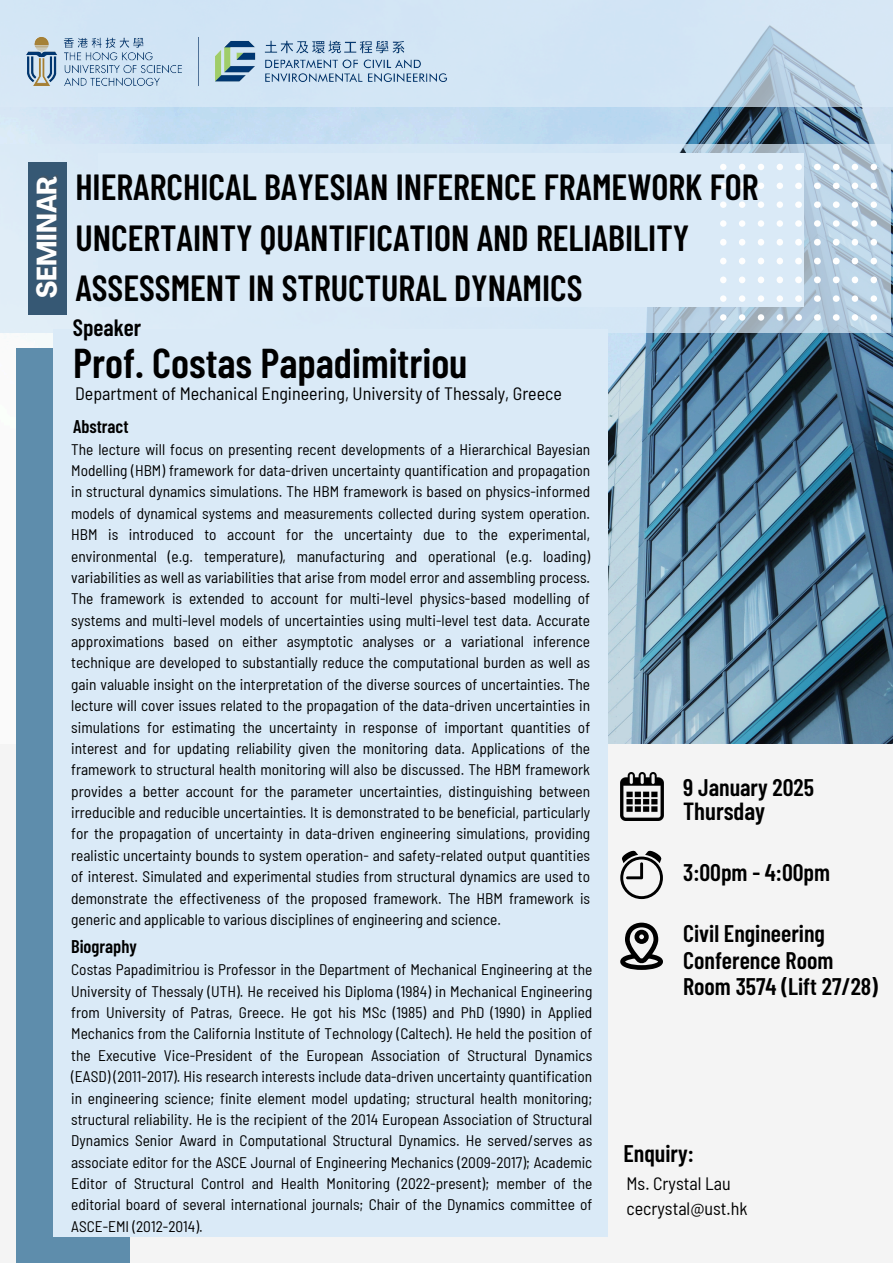
<style>
.page{position:relative;width:893px;height:1263px;background:#f4f4f4}
.page>*{position:absolute;margin:0;border:0;box-sizing:border-box;transform-origin:0 0}
.t1{font:600 41.62px "Barlow Condensed";color:#000}
.t2{font:600 36.3px/50.6px "Barlow Condensed";color:#000}
.t3{font:700 condensed 27.6px "Agrandir";color:#fff}
.t4{font:600 24.75px "Barlow Condensed";color:#000}
.t5{font:600 24px/26.4px "Barlow Condensed";color:#000}
.t6{font:600 23.55px "Barlow Condensed";color:#000}
.t7{font:600 18.38px "Barlow Condensed";color:#000}
.t8{font:semi-condensed 18px/24.8px "Barlow";color:#000}
.t9{font:semi-condensed 15.38px/21.4px "Barlow";color:#000;text-align:justify}
</style>
<div class="page">
<img style="left:0;top:107px;width:893px;height:637px">
<svg style="left:0;top:144px;width:890px;height:189px;background:#d2e3f1"></svg>
<div style="left:28px;top:162px;width:38px;height:153px;background:#365874"></div>
<div style="left:98px;top:153px;width:705px;height:154px;background:#daeaf7"></div>
<div style="left:16px;top:348px;width:114px;height:915px;background:#5e8dac"></div>
<div style="left:53px;top:329px;width:555px;height:907px;background:#daeaf7"></div>
<img style="left:620px;top:772px;width:43px;height:48px">
<svg style="left:620px;top:850px;width:43px;height:49px"></svg>
<svg style="left:620px;top:923px;width:43px;height:47px"></svg>
<svg style="left:646px;top:148px;width:231px;height:173px"></svg>
<svg style="left:0;top:0;width:893px;height:107px;background:#cfe2f2"></svg>
<img style="left:22px;top:33px;width:429px;height:56px">
<p class="t3" style="left:36px;top:298px;width:123px;rotate:-90deg">SEMINAR</p>
<p class="t2" style="left:75px;top:160px;width:684px">HIERARCHICAL BAYESIAN INFERENCE FRAMEWORK FOR<br>UNCERTAINTY QUANTIFICATION AND RELIABILITY<br>ASSESSMENT IN STRUCTURAL DYNAMICS</p>
<p class="t6" style="left:73px;top:312px;width:70px">Speaker</p>
<p class="t1" style="left:73px;top:336px;width:396px">Prof. Costas Papadimitriou</p>
<p class="t8" style="left:75px;top:381px;width:488px">Department of Mechanical Engineering, University of Thessaly, Greece</p>
<p class="t7" style="left:73px;top:414px;width:57px">Abstract</p>
<h4 class="t9" style="left:71px;top:438px;width:520px">The lecture will focus on presenting recent developments of a Hierarchical Bayesian Modelling (HBM) framework for data-driven uncertainty quantification and propagation in structural dynamics simulations. The HBM framework is based on physics-informed models of dynamical systems and measurements collected during system operation.<br>HBM is introduced to account for the uncertainty due to the experimental, environmental (e.g. temperature), manufacturing and operational (e.g. loading) variabilities as well as variabilities that arise from model error and assembling process.<br>The framework is extended to account for multi-level physics-based modelling of systems and multi-level models of uncertainties using multi-level test data. Accurate approximations based on either asymptotic analyses or a variational inference technique are developed to substantially reduce the computational burden as well as gain valuable insight on the interpretation of the diverse sources of uncertainties. The lecture will cover issues related to the propagation of the data-driven uncertainties in simulations for estimating the uncertainty in response of important quantities of interest and for updating reliability given the monitoring data. Applications of the framework to structural health monitoring will also be discussed. The HBM framework provides a better account for the parameter uncertainties, distinguishing between irreducible and reducible uncertainties. It is demonstrated to be beneficial, particularly for the propagation of uncertainty in data-driven engineering simulations, providing realistic uncertainty bounds to system operation- and safety-related output quantities of interest. Simulated and experimental studies from structural dynamics are used to demonstrate the effectiveness of the proposed framework. The HBM framework is generic and applicable to various disciplines of engineering and science.</h4>
<h1 class="t7" style="left:71px;top:935px;width:67px">Biography</h1>
<h4 class="t9" style="left:71px;top:958px;width:522px">Costas Papadimitriou is Professor in the Department of Mechanical Engineering at the University of Thessaly (UTH). He received his Diploma (1984) in Mechanical Engineering from University of Patras, Greece. He got his MSc (1985) and PhD (1990) in Applied Mechanics from the California Institute of Technology (Caltech). He held the position of the Executive Vice-President of the European Association of Structural Dynamics (EASD) (2011-2017). His research interests include data-driven uncertainty quantification in engineering science; finite element model updating; structural health monitoring; structural reliability. He is the recipient of the 2014 European Association of Structural Dynamics Senior Award in Computational Structural Dynamics. He served/serves as associate editor for the ASCE Journal of Engineering Mechanics (2009-2017); Academic Editor of Structural Control and Health Monitoring (2022-present); member of the editorial board of several international journals; Chair of the Dynamics committee of ASCE-EMI (2012-2014).</h4>
<h2 class="t5" style="left:683px;top:773px;width:132px">9 January 2025</h2>
<h4 class="t4" style="left:683px;top:795px;width:84px">Thursday</h4>
<h4 class="t5" style="left:683px;top:858px;width:148px">3:00pm - 4:00pm</h4>
<h6 class="t5" style="left:683px;top:919px;width:196px">Civil Engineering<br>Conference Room<br>Room 3574 (Lift 27/28)</h6>
<h5 class="t5" style="left:623px;top:1139px;width:72px">Enquiry:</h5>
<p class="t8" style="left:626px;top:1171px;width:123px">Ms. Crystal Lau cecrystal@ust.hk</p>
</div>
